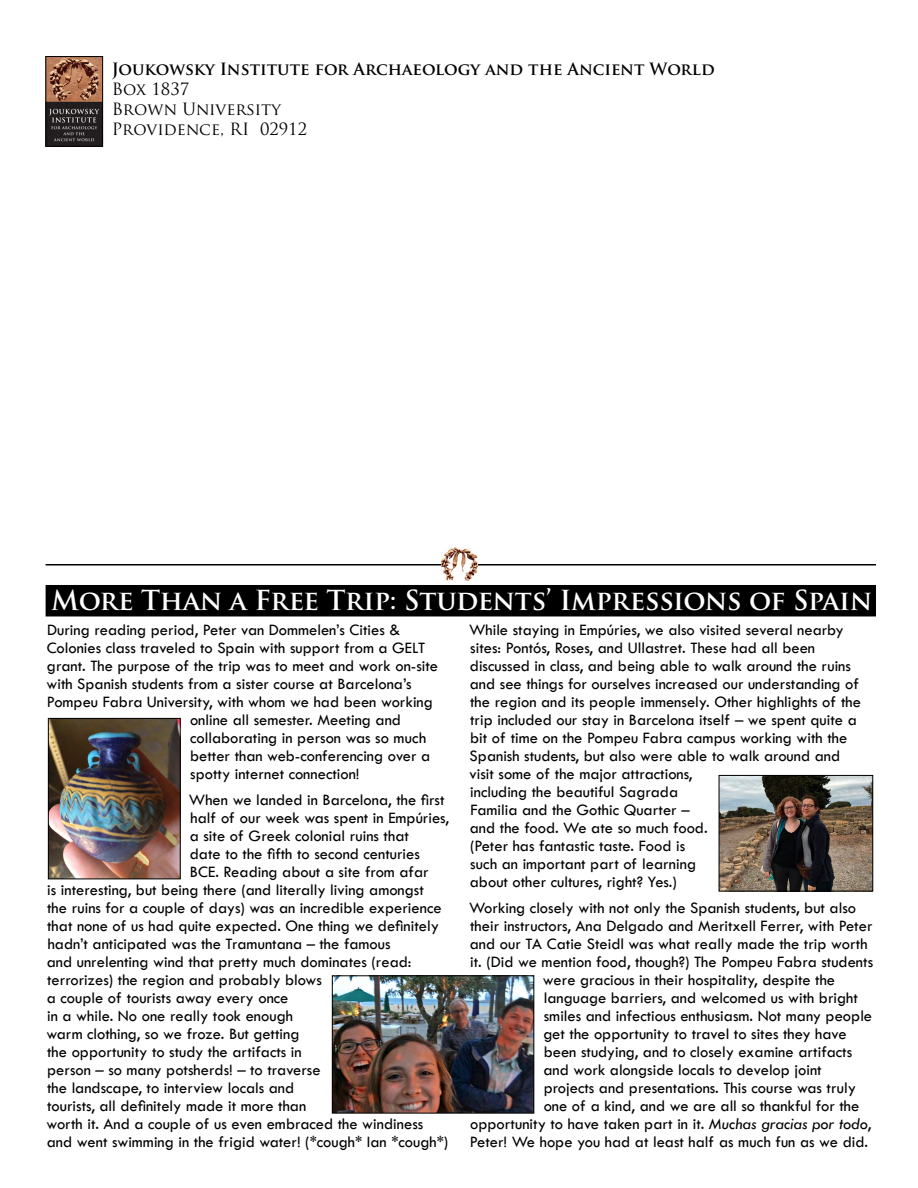
<style>
.page{position:relative;width:918px;height:1188px;background:#fff}
.page>*{position:absolute;margin:0;border:0;box-sizing:border-box;transform-origin:0 0}
.t1{font:700 27px "Trajan Pro";letter-spacing:-.01em;color:#fff}
.Paragraph_Style_1{font:16.5px/18px "Tw Cen";color:#000}
.t2{font:700 16.5px "Trajan Pro";color:#000}
.t3{font:16.5px "Trajan Pro";color:#000}
.s1{font-style:italic}
</style>
<div class="page">
<hr style="left:46px;top:564px;width:830px;height:2px;background:#000">
<img style="left:441px;top:548px;width:37px;height:32px">
<img style="left:48px;top:58px;width:53px;height:86px">
<div style="left:46px;top:56px;width:57px;height:90px;border:1px solid #000"></div>
<div style="left:46px;top:586px;width:829px;height:30px;background:#000"></div>
<div style="left:46px;top:585px;width:830px;height:31px;border:2px solid #000"></div>
<img style="left:334px;top:978px;width:198px;height:133px">
<div style="left:332px;top:976px;width:202px;height:137px;border:1px solid #000"></div>
<img style="left:50px;top:720px;width:128px;height:157px">
<div style="left:48px;top:718px;width:132px;height:161px;border:1px solid #000"></div>
<img style="left:721px;top:777px;width:150px;height:112px">
<div style="left:719px;top:775px;width:154px;height:116px;border:1px solid #000"></div>
<p class="t2" style="left:112px;top:59px;width:604px">Joukowsky Institute for Archaeology and the Ancient World</p>
<p class="t3" style="left:112px;top:79px;width:79px">Box 1837</p>
<p class="t3" style="left:112px;top:98px;width:171px">Brown University</p>
<p class="t3" style="left:112px;top:118px;width:197px">Providence, RI 02912</p>
<p class="t1" style="left:51px;top:584px;width:823px">More Than a Free Trip: Students’ Impressions of Spain</p>
<p class="Paragraph_Style_1" style="left:47px;top:621px;width:355px">During reading period, Peter van Dommelen’s Cities &amp;</p>
<p class="Paragraph_Style_1" style="left:47px;top:639px;width:380px">Colonies class traveled to Spain with support from a GELT</p>
<p class="Paragraph_Style_1" style="left:47px;top:657px;width:393px">grant. The purpose of the trip was to meet and work on-site</p>
<p class="Paragraph_Style_1" style="left:46px;top:675px;width:367px">with Spanish students from a sister course at Barcelona’s</p>
<p class="Paragraph_Style_1" style="left:47px;top:693px;width:388px">Pompeu Fabra University, with whom we had been working</p>
<p class="Paragraph_Style_1" style="left:190px;top:711px;width:212px">online all semester. Meeting and</p>
<p class="Paragraph_Style_1" style="left:190px;top:729px;width:238px">collaborating in person was so much</p>
<p class="Paragraph_Style_1" style="left:190px;top:747px;width:242px">better than web-conferencing over a</p>
<p class="Paragraph_Style_1" style="left:190px;top:765px;width:171px">spotty internet connection!</p>
<p class="Paragraph_Style_1" style="left:189px;top:791px;width:257px">When we landed in Barcelona, the first</p>
<p class="Paragraph_Style_1" style="left:191px;top:809px;width:260px">half of our week was spent in Empúries,</p>
<p class="Paragraph_Style_1" style="left:190px;top:827px;width:221px">a site of Greek colonial ruins that</p>
<p class="Paragraph_Style_1" style="left:190px;top:845px;width:232px">date to the fifth to second centuries</p>
<p class="Paragraph_Style_1" style="left:190px;top:863px;width:240px">BCE. Reading about a site from afar</p>
<p class="Paragraph_Style_1" style="left:47px;top:881px;width:378px">is interesting, but being there (and literally living amongst</p>
<p class="Paragraph_Style_1" style="left:47px;top:899px;width:396px">the ruins for a couple of days) was an incredible experience</p>
<p class="Paragraph_Style_1" style="left:47px;top:917px;width:393px">that none of us had quite expected. One thing we definitely</p>
<p class="Paragraph_Style_1" style="left:48px;top:935px;width:344px">hadn’t anticipated was the Tramuntana – the famous</p>
<p class="Paragraph_Style_1" style="left:47px;top:953px;width:366px">and unrelenting wind that pretty much dominates (read:</p>
<p class="Paragraph_Style_1" style="left:47px;top:971px;width:276px">terrorizes) the region and probably blows</p>
<p class="Paragraph_Style_1" style="left:47px;top:989px;width:243px">a couple of tourists away every once</p>
<p class="Paragraph_Style_1" style="left:47px;top:1007px;width:247px">in a while. No one really took enough</p>
<p class="Paragraph_Style_1" style="left:46px;top:1025px;width:255px">warm clothing, so we froze. But getting</p>
<p class="Paragraph_Style_1" style="left:47px;top:1043px;width:256px">the opportunity to study the artifacts in</p>
<p class="Paragraph_Style_1" style="left:47px;top:1061px;width:275px">person – so many potsherds! – to traverse</p>
<p class="Paragraph_Style_1" style="left:47px;top:1079px;width:249px">the landscape, to interview locals and</p>
<p class="Paragraph_Style_1" style="left:47px;top:1097px;width:261px">tourists, all definitely made it more than</p>
<p class="Paragraph_Style_1" style="left:46px;top:1115px;width:378px">worth it. And a couple of us even embraced the windiness</p>
<p class="Paragraph_Style_1" style="left:47px;top:1133px;width:403px">and went swimming in the frigid water! (*cough* Ian *cough*)</p>
<p class="Paragraph_Style_1" style="left:469px;top:621px;width:394px">While staying in Empúries, we also visited several nearby sites: Pontós, Roses, and Ullastret. These had all been discussed in class, and being able to walk around the ruins and see things for ourselves increased our understanding of the region and its people immensely. Other highlights of the trip included our stay in Barcelona itself – we spent quite a bit of time on the Pompeu Fabra campus working with the Spanish students, but also were able to walk around and visit some of the major attractions,<br>including the beautiful Sagrada<br>Familia and the Gothic Quarter –<br>and the food. We ate so much food.<br>(Peter has fantastic taste. Food is<br>such an important part of learning<br>about other cultures, right? Yes.)</p>
<p class="Paragraph_Style_1" style="left:469px;top:899px;width:389px">Working closely with not only the Spanish students, but also</p>
<p class="Paragraph_Style_1" style="left:470px;top:917px;width:404px">their instructors, Ana Delgado and Meritxell Ferrer, with Peter</p>
<p class="Paragraph_Style_1" style="left:470px;top:935px;width:399px">and our TA Catie Steidl was what really made the trip worth</p>
<p class="Paragraph_Style_1" style="left:470px;top:953px;width:404px">it. (Did we mention food, though?) The Pompeu Fabra students</p>
<p class="Paragraph_Style_1" style="left:543px;top:971px;width:294px">were gracious in their hospitality, despite the</p>
<p class="Paragraph_Style_1" style="left:544px;top:989px;width:316px">language barriers, and welcomed us with bright</p>
<p class="Paragraph_Style_1" style="left:544px;top:1007px;width:330px">smiles and infectious enthusiasm. Not many people</p>
<p class="Paragraph_Style_1" style="left:544px;top:1025px;width:305px">get the opportunity to travel to sites they have</p>
<p class="Paragraph_Style_1" style="left:544px;top:1043px;width:310px">been studying, and to closely examine artifacts</p>
<p class="Paragraph_Style_1" style="left:543px;top:1061px;width:280px">and work alongside locals to develop joint</p>
<p class="Paragraph_Style_1" style="left:544px;top:1079px;width:314px">projects and presentations. This course was truly</p>
<p class="Paragraph_Style_1" style="left:544px;top:1097px;width:317px">one of a kind, and we are all so thankful for the</p>
<p class="Paragraph_Style_1" style="left:470px;top:1115px;width:403px">opportunity to have taken part in it. <span class="s1">Muchas gracias por todo</span>,</p>
<p class="Paragraph_Style_1" style="left:470px;top:1133px;width:400px">Peter! We hope you had at least half as much fun as we did.</p>
</div>
